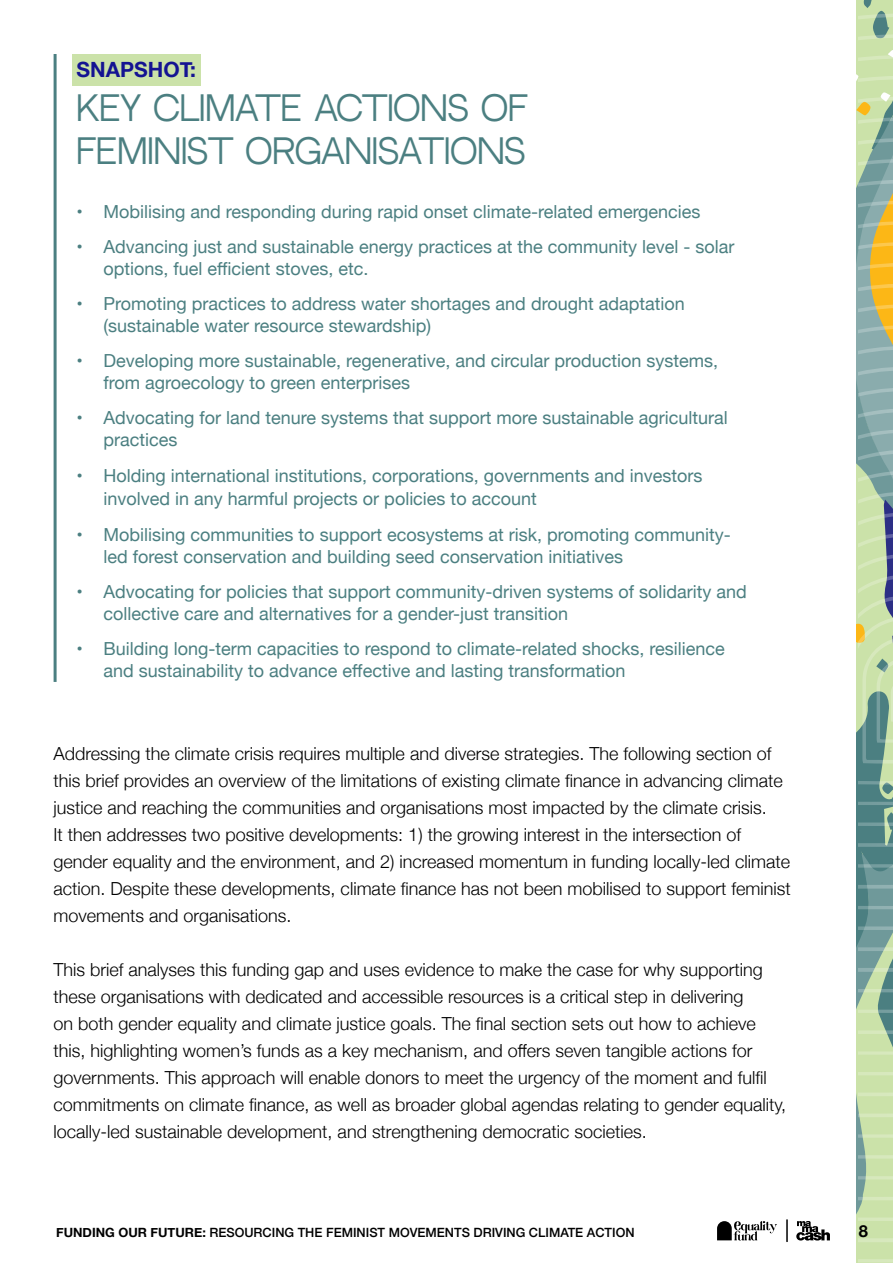
<style>
.page{position:relative;width:893px;height:1263px;background:#fff}
.page>*{position:absolute;margin:0;border:0;box-sizing:border-box;transform-origin:0 0}
.t1{font:33px/43.5px "Neutral Face";color:#4b7f81}
.t2{font:700 21px "Helvetica Neue";color:#141392}
.t3{font:300 18px/27px "Helvetica Neue";color:#000}
.t4{font:18px/22.5px "Helvetica Neue";color:#4b7f81}
.t5{font:700 16.5px "Helvetica Neue";color:#000}
.t6{font:500 12.75px "Helvetica Neue";color:#000}
.s1{font-weight:700}
</style>
<div class="page">
<svg style="left:796px;top:1221px;width:34px;height:19px"></svg>
<svg style="left:717px;top:1221px;width:60px;height:19px"></svg>
<svg style="left:787px;top:1220px;width:1px;height:22px"></svg>
<svg style="left:856px;top:0;width:37px;height:1263px;background:#a2bc9c"></svg>
<div style="left:72px;top:54px;width:129px;height:31px;background:#cbe2a9"></div>
<hr style="left:54px;top:54px;width:3px;height:628px;background:#4b7f81">
<p class="t2" style="left:77px;top:53px;width:121px">SNAPSHOT:</p>
<h1 class="t1" style="left:77px;top:85px;width:452px">KEY CLIMATE ACTIONS OF<br>FEMINIST ORGANISATIONS</h1>
<p class="t4" style="left:77px;top:202px;width:625px">• Mobilising and responding during rapid onset climate-related emergencies</p>
<p class="t4" style="left:104px;top:236px;width:632px;text-indent:-27px">• Advancing just and sustainable energy practices at the community level - solar options, fuel efficient stoves, etc.</p>
<p class="t4" style="left:104px;top:293px;width:583px;text-indent:-27px">• Promoting practices to address water shortages and drought adaptation (sustainable water resource stewardship)</p>
<p class="t4" style="left:104px;top:350px;width:616px;text-indent:-27px">• Developing more sustainable, regenerative, and circular production systems, from agroecology to green enterprises</p>
<p class="t4" style="left:104px;top:407px;width:626px;text-indent:-27px">• Advocating for land tenure systems that support more sustainable agricultural practices</p>
<p class="t4" style="left:104px;top:466px;width:600px;text-indent:-27px">• Holding international institutions, corporations, governments and investors involved in any harmful projects or policies to account</p>
<p class="t4" style="left:104px;top:524px;width:629px;text-indent:-27px">• Mobilising communities to support ecosystems at risk, promoting community&shy;led forest conservation and building seed conservation initiatives</p>
<p class="t4" style="left:104px;top:581px;width:645px;text-indent:-27px">• Advocating for policies that support community-driven systems of solidarity and collective care and alternatives for a gender-just transition</p>
<p class="t4" style="left:104px;top:638px;width:623px;text-indent:-27px">• Building long-term capacities to respond to climate-related shocks, resilience and sustainability to advance effective and lasting transformation</p>
<p class="t3" style="left:54px;top:739px;width:739px">Addressing the climate crisis requires multiple and diverse strategies. The following section of this brief provides an overview of the limitations of existing climate finance in advancing climate justice and reaching the communities and organisations most impacted by the climate crisis.<br>It then addresses two positive developments: 1) the growing interest in the intersection of gender equality and the environment, and 2) increased momentum in funding locally-led climate action. Despite these developments, climate finance has not been mobilised to support feminist movements and organisations.</p>
<p class="t3" style="left:54px;top:955px;width:734px">This brief analyses this funding gap and uses evidence to make the case for why supporting these organisations with dedicated and accessible resources is a critical step in delivering<br>on both gender equality and climate justice goals. The final section sets out how to achieve this, highlighting women’s funds as a key mechanism, and offers seven tangible actions for governments. This approach will enable donors to meet the urgency of the moment and fulfil commitments on climate finance, as well as broader global agendas relating to gender equality, locally-led sustainable development, and strengthening democratic societies.</p>
<p class="t6" style="left:56px;top:1222px;width:580px"><span class="s1">FUNDING OUR FUTURE:</span> RESOURCING THE FEMINIST MOVEMENTS DRIVING CLIMATE ACTION</p>
<p class="t5" style="left:859px;top:1218px;width:11px">8</p>
</div>
